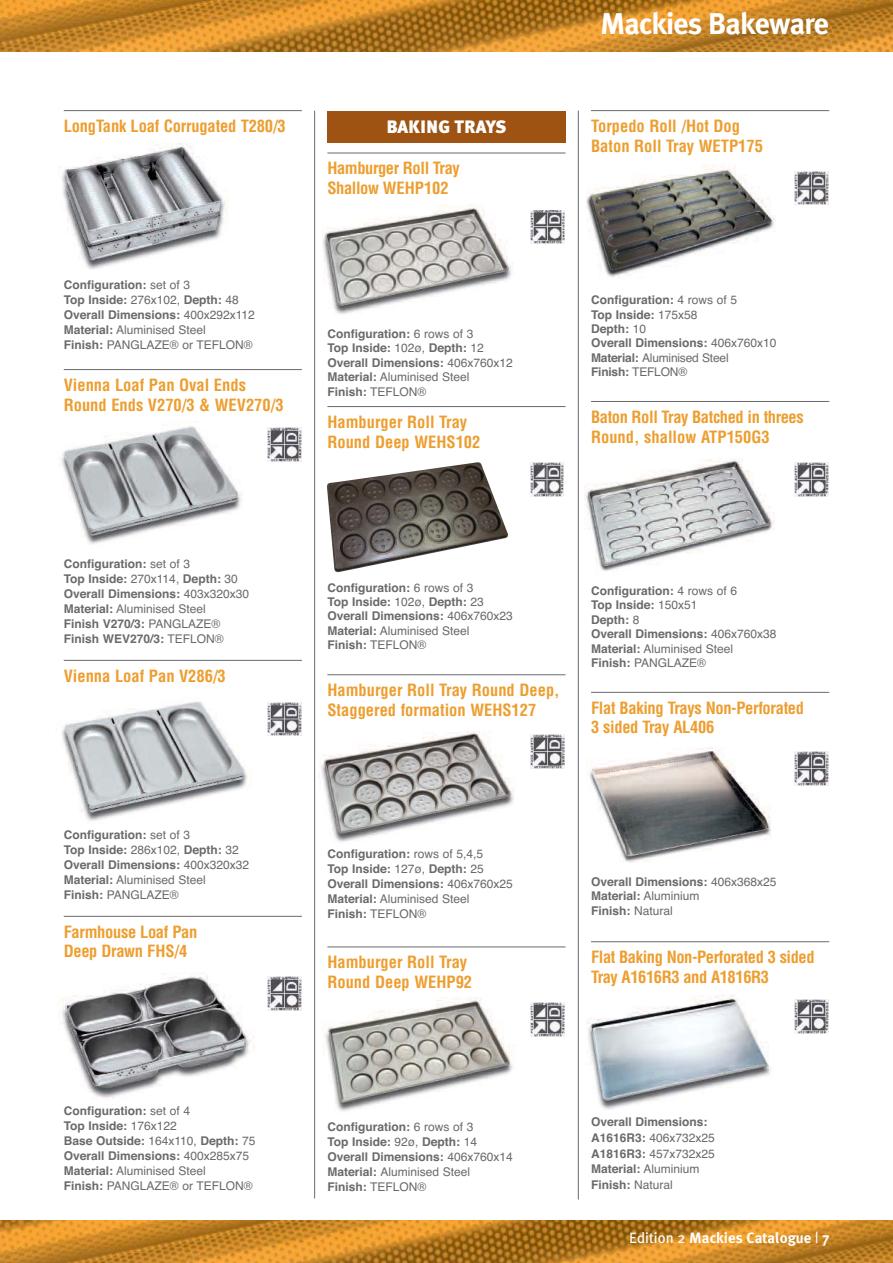
<style>
.page{position:relative;width:893px;height:1263px;background:#fff}
.page>*{position:absolute;margin:0;border:0;box-sizing:border-box;transform-origin:0 0}
.t1{font:700 30px "Meta Plus";letter-spacing:-.03em;color:#fff}
.t2{font:900 18px "Meta Plus";color:#fff}
.t3{font:700 condensed 16.5px/19.8px "Helvetica";color:#ed9e30}
.t4{font:700 condensed 16.5px/19.8px "Helvetica";letter-spacing:-.025em;color:#ed9e30}
.t5{font:700 condensed 16.5px/19.8px "Helvetica";letter-spacing:-.02em;color:#ed9e30}
.t6{font:700 15px "Meta Plus";color:#fff}
.t7{font:700 12px/15px "Helvetica";color:#696a6c}
.s1{font-weight:400}
</style>
<div class="page">
<img style="left:0;top:0;width:893px;height:51px">
<hr style="left:64px;top:110px;width:238px;height:1px;background:#696a6c">
<hr style="left:64px;top:369px;width:238px;height:1px;background:#696a6c">
<hr style="left:64px;top:660px;width:238px;height:1px;background:#696a6c">
<hr style="left:64px;top:916px;width:238px;height:1px;background:#696a6c">
<hr style="left:327px;top:153px;width:238px;height:1px;background:#696a6c">
<hr style="left:327px;top:406px;width:238px;height:1px;background:#696a6c">
<hr style="left:327px;top:675px;width:238px;height:1px;background:#696a6c">
<hr style="left:327px;top:947px;width:238px;height:1px;background:#696a6c">
<hr style="left:591px;top:110px;width:238px;height:1px;background:#696a6c">
<hr style="left:591px;top:401px;width:238px;height:1px;background:#696a6c">
<hr style="left:591px;top:692px;width:238px;height:1px;background:#696a6c">
<hr style="left:591px;top:941px;width:238px;height:1px;background:#696a6c">
<div style="left:327px;top:111px;width:238px;height:32px;background:#9e5312"></div>
<img style="left:62px;top:143px;width:165px;height:126px">
<img style="left:61px;top:701px;width:186px;height:120px">
<img style="left:59px;top:976px;width:195px;height:123px">
<img style="left:323px;top:205px;width:189px;height:109px">
<img style="left:327px;top:462px;width:181px;height:110px">
<img style="left:319px;top:732px;width:195px;height:110px">
<img style="left:586px;top:165px;width:189px;height:112px">
<img style="left:584px;top:459px;width:191px;height:112px">
<img style="left:322px;top:998px;width:191px;height:113px">
<img style="left:589px;top:747px;width:182px;height:116px">
<img style="left:587px;top:995px;width:184px;height:115px">
<hr style="left:314px;top:111px;width:1px;height:1087px;background:#696a6c">
<hr style="left:578px;top:111px;width:1px;height:1089px;background:#696a6c">
<img style="left:61px;top:426px;width:182px;height:118px">
<svg style="left:267px;top:427px;width:35px;height:35px"></svg>
<img style="left:267px;top:428px;width:34px;height:33px">
<img style="left:0;top:1220px;width:893px;height:43px">
<img style="left:267px;top:702px;width:34px;height:34px">
<svg style="left:267px;top:976px;width:35px;height:35px"></svg>
<img style="left:267px;top:977px;width:34px;height:33px">
<svg style="left:530px;top:210px;width:35px;height:34px"></svg>
<img style="left:531px;top:210px;width:33px;height:34px">
<svg style="left:530px;top:462px;width:34px;height:35px"></svg>
<img style="left:530px;top:463px;width:34px;height:33px">
<svg style="left:794px;top:462px;width:35px;height:35px"></svg>
<img style="left:795px;top:463px;width:33px;height:33px">
<svg style="left:530px;top:1002px;width:35px;height:35px"></svg>
<img style="left:531px;top:1003px;width:33px;height:33px">
<svg style="left:530px;top:734px;width:35px;height:35px"></svg>
<img style="left:530px;top:735px;width:34px;height:33px">
<img style="left:795px;top:171px;width:33px;height:34px">
<svg style="left:794px;top:751px;width:35px;height:35px"></svg>
<img style="left:795px;top:752px;width:33px;height:33px">
<svg style="left:794px;top:999px;width:35px;height:35px"></svg>
<img style="left:795px;top:1000px;width:33px;height:33px">
<h3 class="t3" style="left:64px;top:117px;width:223px">LongTank Loaf Corrugated T280/3</h3>
<p class="t7" style="left:64px;top:279px;width:193px">Configuration: <span class="s1">set of 3<br></span>Top Inside: <span class="s1">276x102,</span> Depth: <span class="s1">48<br></span>Overall Dimensions: <span class="s1">400x292x112<br></span>Material: <span class="s1">Aluminised Steel<br></span>Finish: <span class="s1">PANGLAZE® or TEFLON®</span></p>
<h3 class="t3" style="left:64px;top:376px;width:221px">Vienna Loaf Pan Oval Ends<br>Round Ends V270/3 &amp; WEV270/3</h3>
<h2 class="t2" style="left:386px;top:121px;width:122px">BAKING TRAYS</h2>
<h3 class="t4" style="left:327px;top:160px;width:134px">Hamburger Roll Tray<br>Shallow WEHP102</h3>
<p class="t7" style="left:327px;top:328px;width:187px;line-height:14.4px">Configuration: <span class="s1">6 rows of 3<br></span>Top Inside: <span class="s1">102ø,</span> Depth: <span class="s1">12<br></span>Overall Dimensions: <span class="s1">406x760x12<br></span>Material: <span class="s1">Aluminised Steel<br></span>Finish: <span class="s1">TEFLON®</span></p>
<h3 class="t3" style="left:327px;top:413px;width:154px">Hamburger Roll Tray<br>Round Deep WEHS102</h3>
<h1 class="t1" style="left:600px;top:12px;width:231px">Mackies Bakeware</h1>
<h3 class="t3" style="left:591px;top:117px;width:173px">Torpedo Roll /Hot Dog<br>Baton Roll Tray WETP175</h3>
<p class="t7" style="left:591px;top:294px;width:187px;line-height:14.4px">Configuration: <span class="s1">4 rows of 5<br></span>Top Inside: <span class="s1">175x58<br></span>Depth: <span class="s1">10<br></span>Overall Dimensions: <span class="s1">406x760x10<br></span>Material: <span class="s1">Aluminised Steel<br></span>Finish: <span class="s1">TEFLON®</span></p>
<h3 class="t4" style="left:591px;top:408px;width:214px">Baton Roll Tray Batched in threes<br>Round, shallow ATP150G3</h3>
<p class="t7" style="left:64px;top:558px;width:187px">Configuration: <span class="s1">set of 3<br></span>Top Inside: <span class="s1">270x114,</span> Depth: <span class="s1">30<br></span>Overall Dimensions: <span class="s1">403x320x30<br></span>Material: <span class="s1">Aluminised Steel<br></span>Finish V270/3: <span class="s1">PANGLAZE®<br></span>Finish WEV270/3: <span class="s1">TEFLON®</span></p>
<h3 class="t3" style="left:64px;top:667px;width:164px">Vienna Loaf Pan V286/3</h3>
<p class="t7" style="left:64px;top:829px;width:187px">Configuration: <span class="s1">set of 3<br></span>Top Inside: <span class="s1">286x102,</span> Depth: <span class="s1">32<br></span>Overall Dimensions: <span class="s1">400x320x32<br></span>Material: <span class="s1">Aluminised Steel<br></span>Finish: <span class="s1">PANGLAZE®</span></p>
<h3 class="t5" style="left:64px;top:923px;width:135px">Farmhouse Loaf Pan<br>Deep Drawn FHS/4</h3>
<p class="t7" style="left:327px;top:581px;width:187px;line-height:14.4px">Configuration: <span class="s1">6 rows of 3<br></span>Top Inside: <span class="s1">102ø,</span> Depth: <span class="s1">23<br></span>Overall Dimensions: <span class="s1">406x760x23<br></span>Material: <span class="s1">Aluminised Steel<br></span>Finish: <span class="s1">TEFLON®</span></p>
<h3 class="t3" style="left:327px;top:681px;width:234px">Hamburger Roll Tray Round Deep,<br>Staggered formation WEHS127</h3>
<p class="t7" style="left:591px;top:585px;width:187px;line-height:14.4px">Configuration: <span class="s1">4 rows of 6<br></span>Top Inside: <span class="s1">150x51<br></span>Depth: <span class="s1">8<br></span>Overall Dimensions: <span class="s1">406x760x38<br></span>Material: <span class="s1">Aluminised Steel<br></span>Finish: <span class="s1">PANGLAZE®</span></p>
<h3 class="t5" style="left:591px;top:699px;width:214px">Flat Baking Trays Non-Perforated<br>3 sided Tray AL406</h3>
<p class="t7" style="left:327px;top:848px;width:187px">Configuration: <span class="s1">rows of 5,4,5<br></span>Top Inside: <span class="s1">127ø,</span> Depth: <span class="s1">25<br></span>Overall Dimensions: <span class="s1">406x760x25<br></span>Material: <span class="s1">Aluminised Steel<br></span>Finish: <span class="s1">TEFLON®</span></p>
<h3 class="t3" style="left:327px;top:954px;width:146px">Hamburger Roll Tray<br>Round Deep WEHP92</h3>
<p class="t7" style="left:591px;top:876px;width:187px;line-height:14.4px">Overall Dimensions: <span class="s1">406x368x25<br></span>Material: <span class="s1">Aluminium<br></span>Finish: <span class="s1">Natural</span></p>
<h3 class="t4" style="left:591px;top:948px;width:225px">Flat Baking Non-Perforated 3 sided<br>Tray A1616R3 and A1816R3</h3>
<p class="t7" style="left:64px;top:1104px;width:193px">Configuration: <span class="s1">set of 4<br></span>Top Inside: <span class="s1">176x122<br></span>Base Outside: <span class="s1">164x110,</span> Depth: <span class="s1">75<br></span>Overall Dimensions: <span class="s1">400x285x75<br></span>Material: <span class="s1">Aluminised Steel<br></span>Finish: <span class="s1">PANGLAZE® or TEFLON®</span></p>
<p class="t7" style="left:327px;top:1120px;width:187px">Configuration: <span class="s1">6 rows of 3<br></span>Top Inside: <span class="s1">92ø,</span> Depth: <span class="s1">14<br></span>Overall Dimensions: <span class="s1">406x760x14<br></span>Material: <span class="s1">Aluminised Steel<br></span>Finish: <span class="s1">TEFLON®</span></p>
<p class="t7" style="left:591px;top:1115px;width:125px;line-height:15.8px">Overall Dimensions:<br>A1616R3: <span class="s1">406x732x25<br></span>A1816R3: <span class="s1">457x732x25<br></span>Material: <span class="s1">Aluminium<br></span>Finish: <span class="s1">Natural</span></p>
<p class="t6" style="left:629px;top:1231px;width:201px"><span class="s1">Edition 2</span> Mackies Catalogue <span class="s1">|</span> 7</p>
</div>
